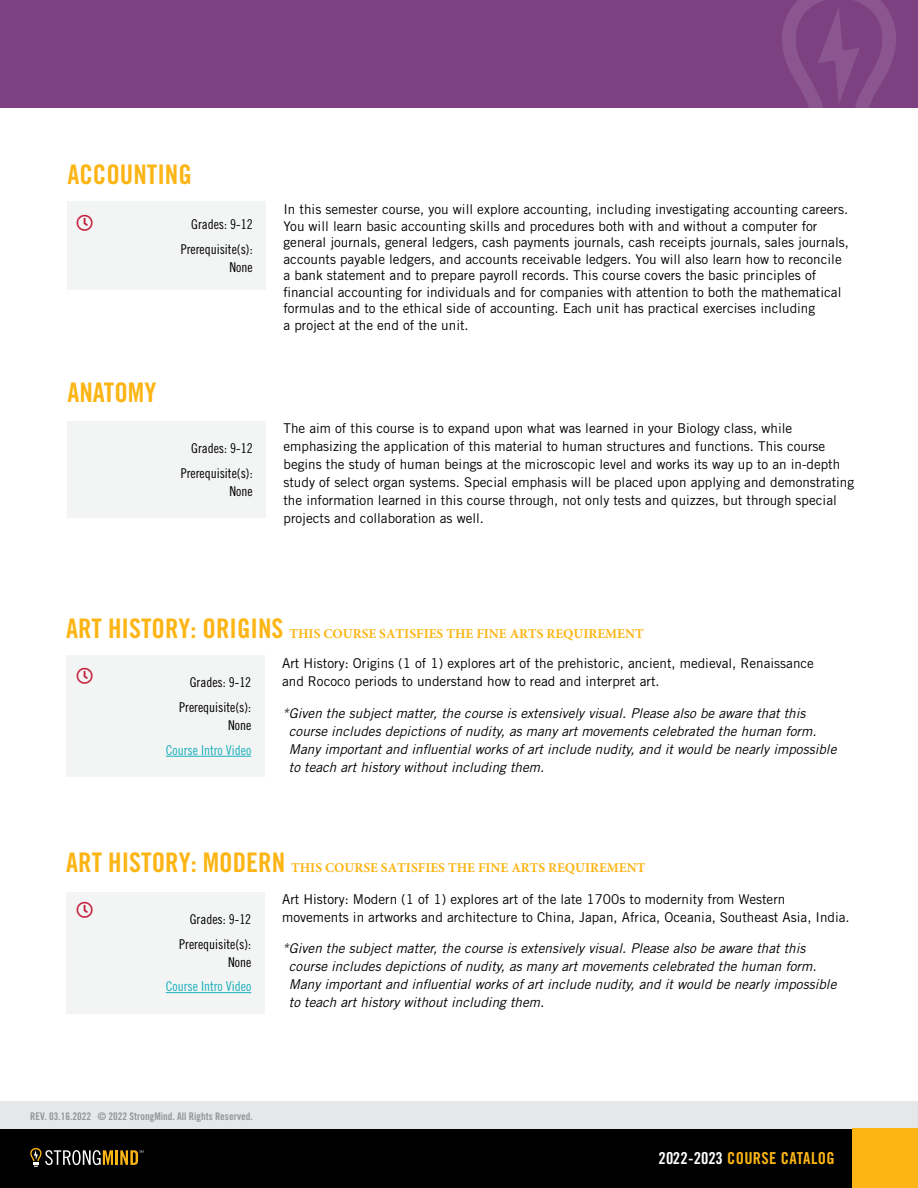
<style>
.page{position:relative;width:918px;height:1188px;background:#fff}
.page>*{position:absolute;margin:0;border:0;box-sizing:border-box;transform-origin:0 0}
.t1{font:27px "Trade Gothic LT Std Bd Cn 20";color:#fcb515}
.t2{font:16.5px "Trade Gothic LT Std Bd Cn 20";letter-spacing:.02em;color:#fcb515}
.t3{font:13.5px/18px "Trade Gothic LT Std";color:#000}
.t4{font:italic 13.5px/18px "Trade Gothic LT Std";color:#000}
.t5{font:13.5px/24.8px "Trade Gothic LT Std Cn 18";color:#000;text-align:right}
.t6{font:700 13.5px "Minion Pro";color:#fcb515}
.t7{font:13.5px "Trade Gothic LT Std Cn 18";color:#1ab0bd}
.t8{font:10.5px "Trade Gothic LT Std Bd Cn 20";color:#939598}
.s1{font-family:"Trade Gothic LT Std Bd Cn 20";font-weight:400;font-size:27px}
.s2{color:#fff}
</style>
<div class="page">
<div style="left:0;top:1102px;width:918px;height:27px;background:#e6e7e8"></div>
<div style="left:0;top:1129px;width:918px;height:59px;background:#000"></div>
<div style="left:852px;top:1129px;width:66px;height:59px;background:#fcb515"></div>
<hr style="left:115px;top:1150px;width:3px;height:15px;background:#fcb515">
<svg style="left:30px;top:1148px;width:83px;height:19px"></svg>
<svg style="left:120px;top:1150px;width:24px;height:15px"></svg>
<div style="left:0;top:0;width:918px;height:108px;background:#7d4182"></div>
<svg style="left:782px;top:0;width:114px;height:108px"></svg>
<div style="left:68px;top:422px;width:198px;height:96px;background:#f3f4f4"></div>
<div style="left:68px;top:202px;width:198px;height:88px;background:#f3f4f4"></div>
<div style="left:66px;top:656px;width:199px;height:121px;background:#f3f4f4"></div>
<hr style="left:166px;top:756px;width:85px;height:1px;background:#1ab0bd">
<div style="left:66px;top:892px;width:199px;height:121px;background:#f3f4f4"></div>
<hr style="left:166px;top:992px;width:85px;height:1px;background:#1ab0bd">
<h1 class="t1" style="left:68px;top:158px;width:126px">ACCOUNTING</h1>
<p class="t5" style="left:181px;top:212px;width:73px">Grades: 9-12<br>Prerequisite(s):</p>
<p class="t5" style="left:229px;top:255px;width:25px">None</p>
<h1 class="t1" style="left:68px;top:376px;width:90px">ANATOMY</h1>
<p class="t5" style="left:181px;top:436px;width:73px">Grades: 9-12<br>Prerequisite(s):</p>
<p class="t5" style="left:229px;top:479px;width:25px">None</p>
<p class="t3" style="left:284px;top:201px;width:567px;line-height:16.5px">In this semester course, you will explore accounting, including investigating accounting careers.<br>You will learn basic accounting skills and procedures both with and without a computer for general journals, general ledgers, cash payments journals, cash receipts journals, sales journals, accounts payable ledgers, and accounts receivable ledgers. You will also learn how to reconcile a bank statement and to prepare payroll records. This course covers the basic principles of financial accounting for individuals and for companies with attention to both the mathematical formulas and to the ethical side of accounting. Each unit has practical exercises including<br>a project at the end of the unit.</p>
<p class="t3" style="left:284px;top:419px;width:572px">The aim of this course is to expand upon what was learned in your Biology class, while emphasizing the application of this material to human structures and functions. This course begins the study of human beings at the microscopic level and works its way up to an in-depth study of select organ systems. Special emphasis will be placed upon applying and demonstrating the information learned in this course through, not only tests and quizzes, but through special projects and collaboration as well.</p>
<p class="t6" style="left:66px;top:625px;width:579px"><span class="s1">ART HISTORY: ORIGINS</span> THIS COURSE SATISFIES THE FINE ARTS REQUIREMENT</p>
<p class="t3" style="left:282px;top:654px;width:533px">Art History: Origins (1 of 1) explores art of the prehistoric, ancient, medieval, Renaissance and Rococo periods to understand how to read and interpret art.</p>
<p class="t4" style="left:289px;top:704px;width:549px;text-indent:-7px">*Given the subject matter, the course is extensively visual. Please also be aware that this course includes depictions of nudity, as many art movements celebrated the human form.<br>Many important and influential works of art include nudity, and it would be nearly impossible to teach art history without including them.</p>
<p class="t5" style="left:179px;top:670px;width:73px">Grades: 9-12<br>Prerequisite(s):</p>
<p class="t5" style="left:228px;top:713px;width:25px">None</p>
<p class="t7" style="left:166px;top:742px;width:87px">Course Intro Video</p>
<p class="t6" style="left:66px;top:858px;width:581px"><span class="s1">ART HISTORY: MODERN</span> THIS COURSE SATISFIES THE FINE ARTS REQUIREMENT</p>
<p class="t3" style="left:282px;top:890px;width:569px">Art History: Modern (1 of 1) explores art of the late 1700s to modernity from Western movements in artworks and architecture to China, Japan, Africa, Oceania, Southeast Asia, India.</p>
<p class="t4" style="left:289px;top:940px;width:549px;text-indent:-7px">*Given the subject matter, the course is extensively visual. Please also be aware that this course includes depictions of nudity, as many art movements celebrated the human form.<br>Many important and influential works of art include nudity, and it would be nearly impossible to teach art history without including them.</p>
<p class="t5" style="left:179px;top:906px;width:73px">Grades: 9-12<br>Prerequisite(s):</p>
<p class="t5" style="left:228px;top:949px;width:25px">None</p>
<p class="t7" style="left:166px;top:978px;width:87px">Course Intro Video</p>
<p class="t8" style="left:30px;top:1110px;width:224px">REV. 03.16.2022 © 2022 StrongMind. All Rights Reserved.</p>
<p class="t2" style="left:658px;top:1148px;width:178px"><span class="s2">2022-2023</span> COURSE CATALOG</p>
</div>
